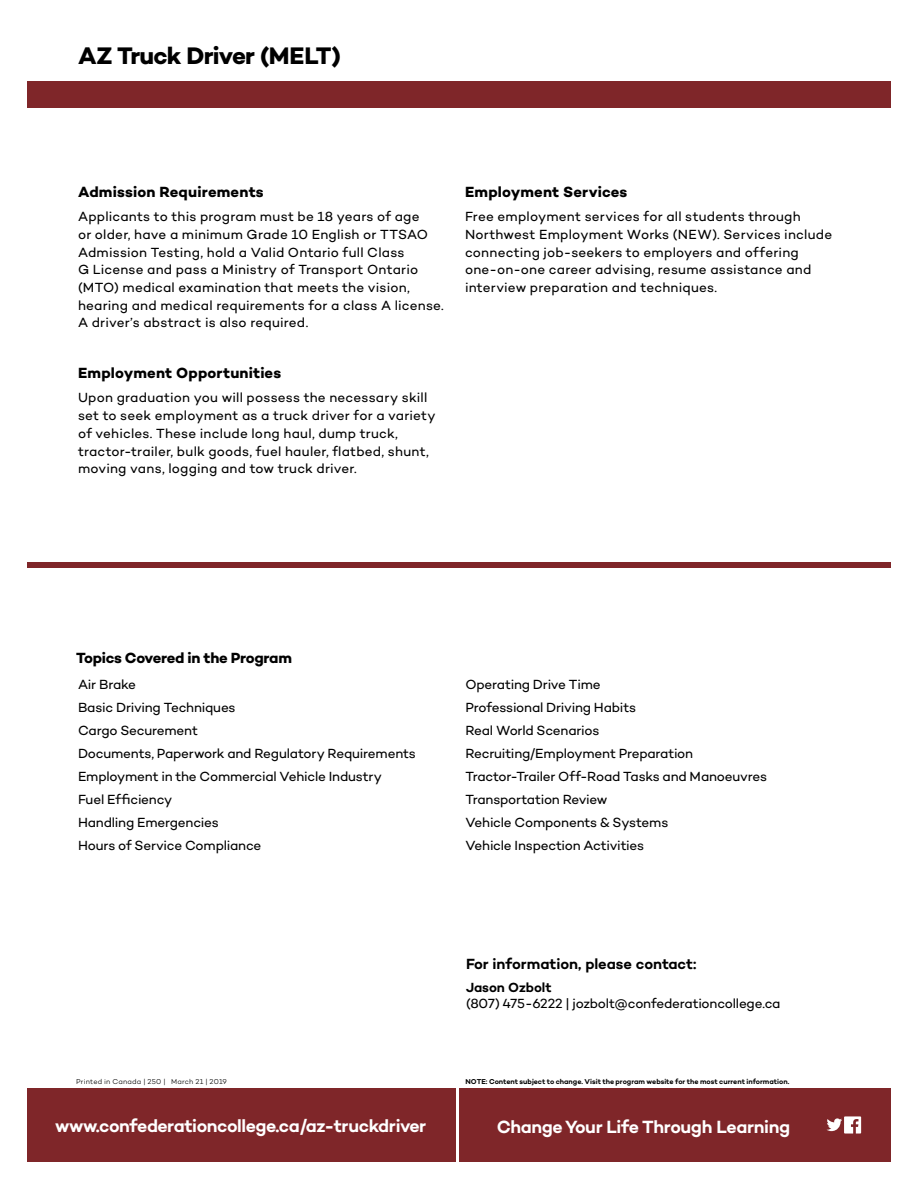
<style>
.page{position:relative;width:918px;height:1188px;background:#fff}
.page>*{position:absolute;margin:0;border:0;box-sizing:border-box;transform-origin:0 0}
.t1{font:700 24.3px "Campton";letter-spacing:-.03em;color:#000}
.t2{font:600 18px "Campton";letter-spacing:-.025em;color:#fff}
.t3{font:700 15px "Campton";letter-spacing:.01em;color:#000}
.t4{font:600 15px "Campton";letter-spacing:-.005em;color:#000}
.t5{font:700 15px "Campton";letter-spacing:-.02em;color:#000}
.t6{font:13.5px/17.7px "Campton";letter-spacing:.01em;color:#000}
.t7{font:13.5px/23px "Campton";letter-spacing:-.015em;color:#000}
.t8{font:600 13.5px "Campton";letter-spacing:-.005em;color:#000}
.t9{font:600 7.2px "Campton";letter-spacing:-.005em;color:#000}
.t10{font:300 7.2px "Campton";letter-spacing:.03em;color:#000}
</style>
<div class="page">
<div style="left:27px;top:81px;width:864px;height:27px;background:#7f2629"></div>
<div style="left:27px;top:563px;width:864px;height:5px;background:#7f2629"></div>
<div style="left:27px;top:1089px;width:864px;height:73px;background:#7f2629"></div>
<svg style="left:827px;top:1116px;width:34px;height:18px"></svg>
<hr style="left:456px;top:1087px;width:3px;height:79px;background:#fff">
<h1 class="t1" style="left:78px;top:40px;width:264px">AZ Truck Driver (MELT)</h1>
<p class="t3" style="left:78px;top:182px;width:187px">Admission Requirements</p>
<p class="t6" style="left:78px;top:207px;width:367px">Applicants to this program must be 18 years of age<br>or older, have a minimum Grade 10 English or TTSAO Admission Testing, hold a Valid Ontario full Class<br>G License and pass a Ministry of Transport Ontario (MTO) medical examination that meets the vision, hearing and medical requirements for a class A license.<br>A driver’s abstract is also required.</p>
<p class="t3" style="left:78px;top:363px;width:205px">Employment Opportunities</p>
<p class="t6" style="left:78px;top:389px;width:359px">Upon graduation you will possess the necessary skill set to seek employment as a truck driver for a variety of vehicles. These include long haul, dump truck, tractor-trailer, bulk goods, fuel hauler, flatbed, shunt, moving vans, logging and tow truck driver.</p>
<p class="t3" style="left:465px;top:182px;width:164px">Employment Services</p>
<p class="t6" style="left:465px;top:207px;width:369px">Free employment services for all students through Northwest Employment Works (NEW). Services include connecting job-seekers to employers and offering one-on-one career advising, resume assistance and interview preparation and techniques.</p>
<p class="t5" style="left:76px;top:649px;width:217px">Topics Covered in the Program</p>
<p class="t7" style="left:78px;top:672px;width:339px">Air Brake<br>Basic Driving Techniques<br>Cargo Securement<br>Documents, Paperwork and Regulatory Requirements<br>Employment in the Commercial Vehicle Industry<br>Fuel Efficiency<br>Handling Emergencies<br>Hours of Service Compliance</p>
<p class="t7" style="left:465px;top:672px;width:303px">Operating Drive Time<br>Professional Driving Habits<br>Real World Scenarios<br>Recruiting/Employment Preparation<br>Tractor-Trailer Off-Road Tasks and Manoeuvres<br>Transportation Review<br>Vehicle Components &amp; Systems<br>Vehicle Inspection Activities</p>
<p class="t4" style="left:466px;top:954px;width:232px">For information, please contact:</p>
<p class="t8" style="left:466px;top:979px;width:87px">Jason Ozbolt</p>
<p class="t7" style="left:466px;top:992px;width:316px">(807) 475-6222 | jozbolt@confederationcollege.ca</p>
<p class="t10" style="left:76px;top:1077px;width:152px">Printed in Canada | 250 | March 21 | 2019</p>
<p class="t9" style="left:465px;top:1077px;width:325px">NOTE: Content subject to change. Visit the program website for the most current information.</p>
<h2 class="t2" style="left:55px;top:1115px;width:373px">www.confederationcollege.ca/az-truckdriver</h2>
<h2 class="t2" style="left:497px;top:1115px;width:295px">Change Your Life Through Learning</h2>
</div>
